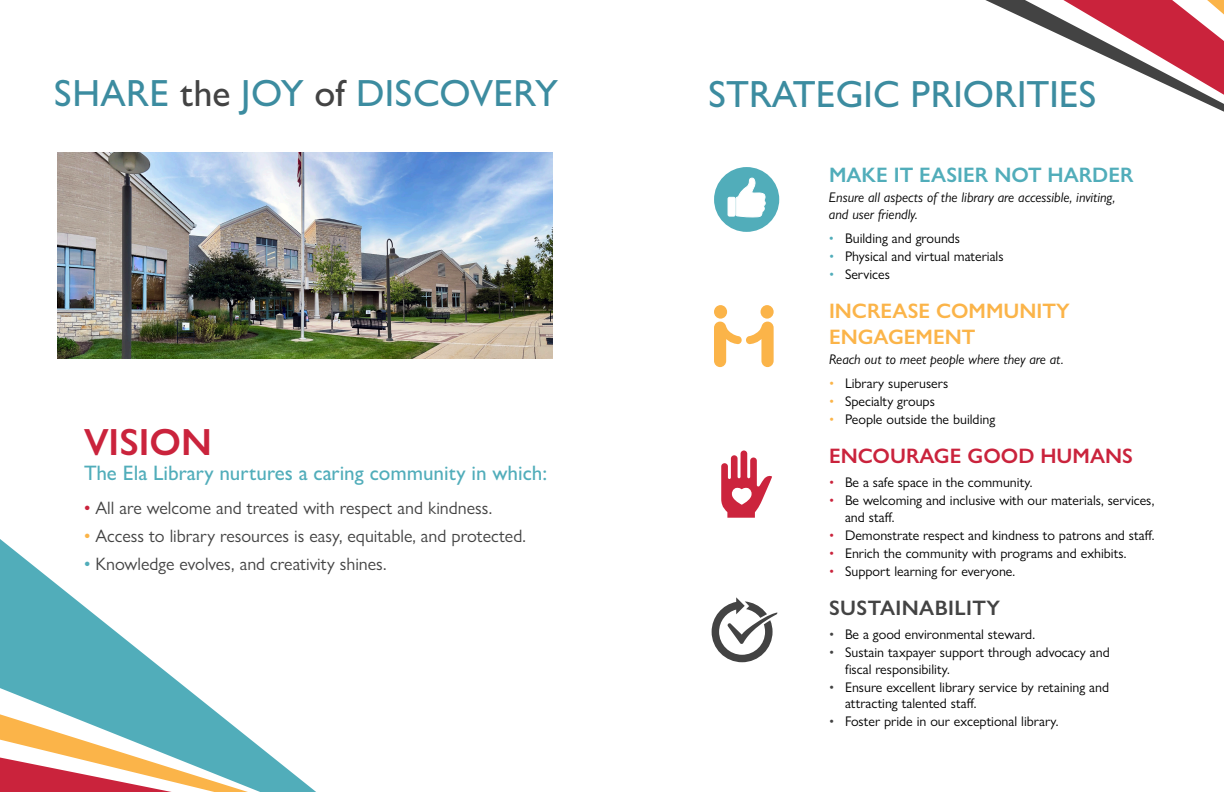
<style>
.page{position:relative;width:1224px;height:792px;background:#fff}
.page>*{position:absolute;margin:0;border:0;box-sizing:border-box;transform-origin:0 0}
.t1{font:500 38px "Gill Sans Nova";color:#3c8ca0}
.t2{font:600 38px "Gill Sans Nova";color:#ca233c}
.t3{font:500 21px "Gill Sans Nova";color:#51adba}
.t4{font:600 21px "Gill Sans Nova";color:#fbb449}
.t5{font:600 21px "Gill Sans Nova";color:#51adba}
.t6{font:600 21px "Gill Sans Nova";color:#ca233c}
.t7{font:600 21px "Gill Sans Nova";letter-spacing:.02em;color:#434343}
.t8{font:18px "Gill Sans Nova";color:#434343}
.t9{font:14px/16.8px "Gill Sans Nova";color:#000}
.t10{font:italic 14px "Gill Sans Nova";color:#000}
.s1{color:#434343}
.s2{font-weight:500;color:#ca233c}
.s3{font-weight:500;color:#fbb449}
.s4{font-weight:500;color:#51adba}
.s5{color:#51adba}
.s6{color:#fbb449}
.s7{color:#ca233c}
</style>
<div class="page">
<img style="left:125px;top:152px;width:428px;height:207px">
<svg style="left:721px;top:451px;width:51px;height:67px"></svg>
<svg style="left:712px;top:597px;width:66px;height:65px"></svg>
<div style="left:714px;top:305px;width:13px;height:14px;background:#fbb449;border-radius:50%"></div>
<svg style="left:714px;top:322px;width:60px;height:45px"></svg>
<div style="left:714px;top:167px;width:65px;height:65px;background:#51adba;border-radius:50%"></div>
<svg style="left:736px;top:187px;width:10px;height:30px"></svg>
<div style="left:728px;top:197px;width:7px;height:19px;background:#fff;border-radius:2px"></div>
<div style="left:728px;top:197px;width:7px;height:19px;border:1px solid #fff;border-radius:2px"></div>
<svg style="left:125px;top:639px;width:191px;height:153px"></svg>
<svg style="left:125px;top:714px;width:123px;height:78px"></svg>
<svg style="left:0;top:152px;width:125px;height:640px"></svg>
<svg style="left:746px;top:167px;width:34px;height:152px"></svg>
<svg style="left:985px;top:0;width:239px;height:112px"></svg>
<p class="t1" style="left:54px;top:70px;width:506px">SHARE <span class="s1">the</span> JOY <span class="s1">of</span> DISCOVERY</p>
<p class="t2" style="left:84px;top:419px;width:130px">VISION</p>
<p class="t3" style="left:84px;top:460px;width:465px">The Ela Library nurtures a caring community in which:</p>
<p class="t8" style="left:84px;top:497px;width:410px"><span class="s2">•</span> All are welcome and treated with respect and kindness.</p>
<p class="t8" style="left:84px;top:525px;width:443px"><span class="s3">•</span> Access to library resources is easy, equitable, and protected.</p>
<p class="t8" style="left:84px;top:553px;width:304px"><span class="s4">•</span> Knowledge evolves, and creativity shines.</p>
<p class="t1" style="left:708px;top:71px;width:390px">STRATEGIC PRIORITIES</p>
<p class="t5" style="left:829px;top:162px;width:306px">MAKE IT EASIER NOT HARDER</p>
<p class="t10" style="left:829px;top:189px;width:288px">Ensure all aspects of the library are accessible, inviting,</p>
<p class="t10" style="left:829px;top:206px;width:90px">and user friendly.</p>
<p class="t9" style="left:829px;top:230px;width:133px"><span class="s5">•</span> Building and grounds</p>
<p class="t9" style="left:829px;top:248px;width:176px"><span class="s5">•</span> Physical and virtual materials</p>
<p class="t9" style="left:829px;top:266px;width:62px"><span class="s5">•</span> Services</p>
<p class="t4" style="left:829px;top:298px;width:242px">INCREASE COMMUNITY</p>
<p class="t4" style="left:829px;top:323px;width:148px">ENGAGEMENT</p>
<p class="t10" style="left:829px;top:350px;width:236px">Reach out to meet people where they are at.</p>
<p class="t9" style="left:829px;top:374px;width:121px"><span class="s6">•</span> Library superusers</p>
<p class="t9" style="left:829px;top:392px;width:107px"><span class="s6">•</span> Specialty groups</p>
<p class="t9" style="left:829px;top:410px;width:168px"><span class="s6">•</span> People outside the building</p>
<p class="t6" style="left:829px;top:443px;width:306px">ENCOURAGE GOOD HUMANS</p>
<p class="t9" style="left:829px;top:473px;width:205px"><span class="s7">•</span> Be a safe space in the community.</p>
<p class="t9" style="left:845px;top:491px;width:311px;text-indent:-16px"><span class="s7">•</span> Be welcoming and inclusive with our materials, services, and staff.</p>
<p class="t9" style="left:829px;top:526px;width:327px"><span class="s7">•</span> Demonstrate respect and kindness to patrons and staff.</p>
<p class="t9" style="left:829px;top:544px;width:299px"><span class="s7">•</span> Enrich the community with programs and exhibits.</p>
<p class="t9" style="left:829px;top:562px;width:188px"><span class="s7">•</span> Support learning for everyone.</p>
<p class="t7" style="left:829px;top:595px;width:173px">SUSTAINABILITY</p>
<p class="t9" style="left:829px;top:625px;width:208px"><span class="s1">•</span> Be a good environmental steward.</p>
<p class="t9" style="left:829px;top:643px;width:282px"><span class="s1">•</span> Sustain taxpayer support through advocacy and</p>
<p class="t9" style="left:845px;top:660px;width:106px">fiscal responsibility.</p>
<p class="t9" style="left:829px;top:678px;width:282px"><span class="s1">•</span> Ensure excellent library service by retaining and</p>
<p class="t9" style="left:845px;top:695px;width:133px">attracting talented staff.</p>
<p class="t9" style="left:829px;top:713px;width:231px"><span class="s1">•</span> Foster pride in our exceptional library.</p>
</div>
